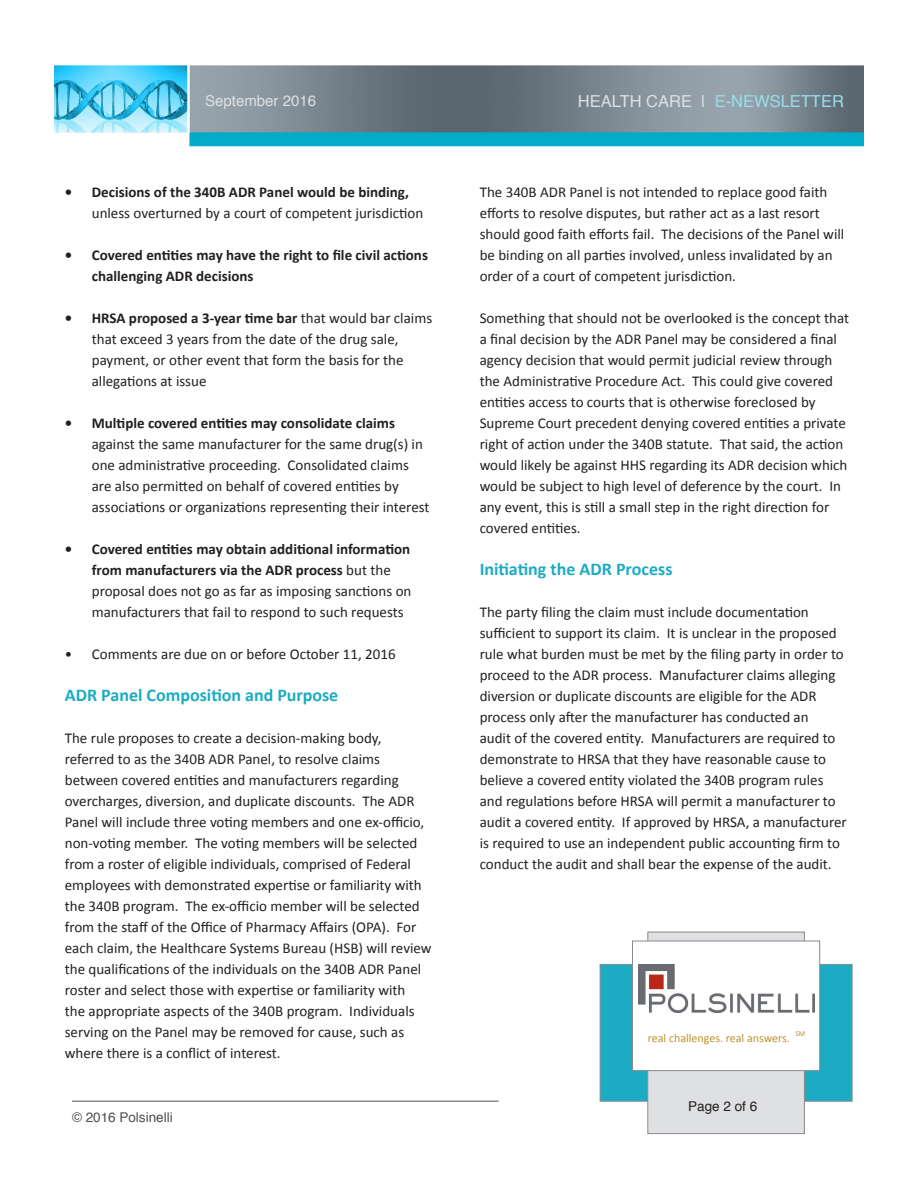
<style>
.page{position:relative;width:918px;height:1188px;background:#fff}
.page>*{position:absolute;margin:0;border:0;box-sizing:border-box;transform-origin:0 0}
.t1{font:700 18px "Calibri";color:#1bacc4}
.t2{font:16.5px "Helvetica";color:#99dee9}
.t3{font:15px/21px "Calibri";color:#231f20}
.t4{font:700 15px/21px "Calibri";color:#231f20}
.t5{font:15px "Helvetica";color:#dfe0e2}
.t6{font:13.5px "Helvetica";color:#4e5052}
.t7{font:13.5px "Helvetica";color:#231f20}
.t8{font:12px "Calibri";color:#c0942f}
.t9{font:7.5px "Calibri";color:#c0942f}
.s1{color:#dfe0e2}
.s2{font-weight:700}
</style>
<div class="page">
<hr style="left:72px;top:1100px;width:427px;height:2px;background:#888a8d">
<img style="left:54px;top:65px;width:810px;height:82px">
<div style="left:600px;top:964px;width:252px;height:137px;background:#1bacc4;border:1px solid #888a8d"></div>
<div style="left:647px;top:932px;width:158px;height:202px;background:#dfe0e2;border:1px solid #888a8d"></div>
<div style="left:632px;top:941px;width:188px;height:130px;background:#fff;border:1px solid #888a8d"></div>
<img style="left:639px;top:964px;width:175px;height:49px">
<p class="t5" style="left:205px;top:89px;width:112px">September 2016</p>
<p class="t2" style="left:578px;top:88px;width:268px"><span class="s1">HEALTH CARE |</span> E-NEWSLETTER</p>
<p class="t3" style="left:92px;top:180px;width:333px;text-indent:-27px"><span class="s2">• Decisions of the 340B ADR Panel would be binding, </span>unless overturned by a court of competent jurisdiction</p>
<p class="t4" style="left:92px;top:243px;width:338px;text-indent:-27px">• Covered entities may have the right to file civil actions challenging ADR decisions</p>
<p class="t3" style="left:92px;top:306px;width:342px;text-indent:-27px"><span class="s2">• HRSA proposed a 3-year time bar</span> that would bar claims that exceed 3 years from the date of the drug sale, payment, or other event that form the basis for the allegations at issue</p>
<p class="t3" style="left:92px;top:411px;width:339px;text-indent:-27px"><span class="s2">• Multiple covered entities may consolidate claims </span>against the same manufacturer for the same drug(s) in one administrative proceeding. Consolidated claims are also permitted on behalf of covered entities by associations or organizations representing their interest</p>
<p class="t3" style="left:92px;top:537px;width:321px;text-indent:-27px"><span class="s2">• Covered entities may obtain additional information from manufacturers via the ADR process</span> but the proposal does not go as far as imposing sanctions on manufacturers that fail to respond to such requests</p>
<p class="t3" style="left:65px;top:642px;width:332px">• Comments are due on or before October 11, 2016</p>
<p class="t1" style="left:65px;top:684px;width:275px">ADR Panel Composition and Purpose</p>
<p class="t3" style="left:65px;top:727px;width:368px">The rule proposes to create a decision-making body, referred to as the 340B ADR Panel, to resolve claims between covered entities and manufacturers regarding overcharges, diversion, and duplicate discounts. The ADR Panel will include three voting members and one ex-officio, non-voting member. The voting members will be selected from a roster of eligible individuals, comprised of Federal employees with demonstrated expertise or familiarity with the 340B program. The ex-officio member will be selected from the staff of the Office of Pharmacy Affairs (OPA). For each claim, the Healthcare Systems Bureau (HSB) will review the qualifications of the individuals on the 340B ADR Panel roster and select those with expertise or familiarity with<br>the appropriate aspects of the 340B program. Individuals serving on the Panel may be removed for cause, such as where there is a conflict of interest.</p>
<p class="t6" style="left:72px;top:1107px;width:102px">© 2016 Polsinelli</p>
<p class="t3" style="left:480px;top:180px;width:366px">The 340B ADR Panel is not intended to replace good faith efforts to resolve disputes, but rather act as a last resort should good faith efforts fail. The decisions of the Panel will be binding on all parties involved, unless invalidated by an order of a court of competent jurisdiction.</p>
<p class="t3" style="left:480px;top:306px;width:371px">Something that should not be overlooked is the concept that a final decision by the ADR Panel may be considered a final agency decision that would permit judicial review through the Administrative Procedure Act. This could give covered entities access to courts that is otherwise foreclosed by Supreme Court precedent denying covered entities a private right of action under the 340B statute. That said, the action would likely be against HHS regarding its ADR decision which would be subject to high level of deference by the court. In any event, this is still a small step in the right direction for covered entities.</p>
<p class="t1" style="left:480px;top:558px;width:194px">Initiating the ADR Process</p>
<p class="t3" style="left:480px;top:601px;width:369px">The party filing the claim must include documentation sufficient to support its claim. It is unclear in the proposed rule what burden must be met by the filing party in order to proceed to the ADR process. Manufacturer claims alleging diversion or duplicate discounts are eligible for the ADR process only after the manufacturer has conducted an<br>audit of the covered entity. Manufacturers are required to demonstrate to HRSA that they have reasonable cause to believe a covered entity violated the 340B program rules and regulations before HRSA will permit a manufacturer to audit a covered entity. If approved by HRSA, a manufacturer is required to use an independent public accounting firm to conduct the audit and shall bear the expense of the audit.</p>
<p class="t9" style="left:795px;top:1029px;width:11px">SM</p>
<p class="t8" style="left:648px;top:1030px;width:144px">real challenges. real answers.</p>
<p class="t7" style="left:688px;top:1096px;width:71px">Page 2 of 6</p>
</div>
